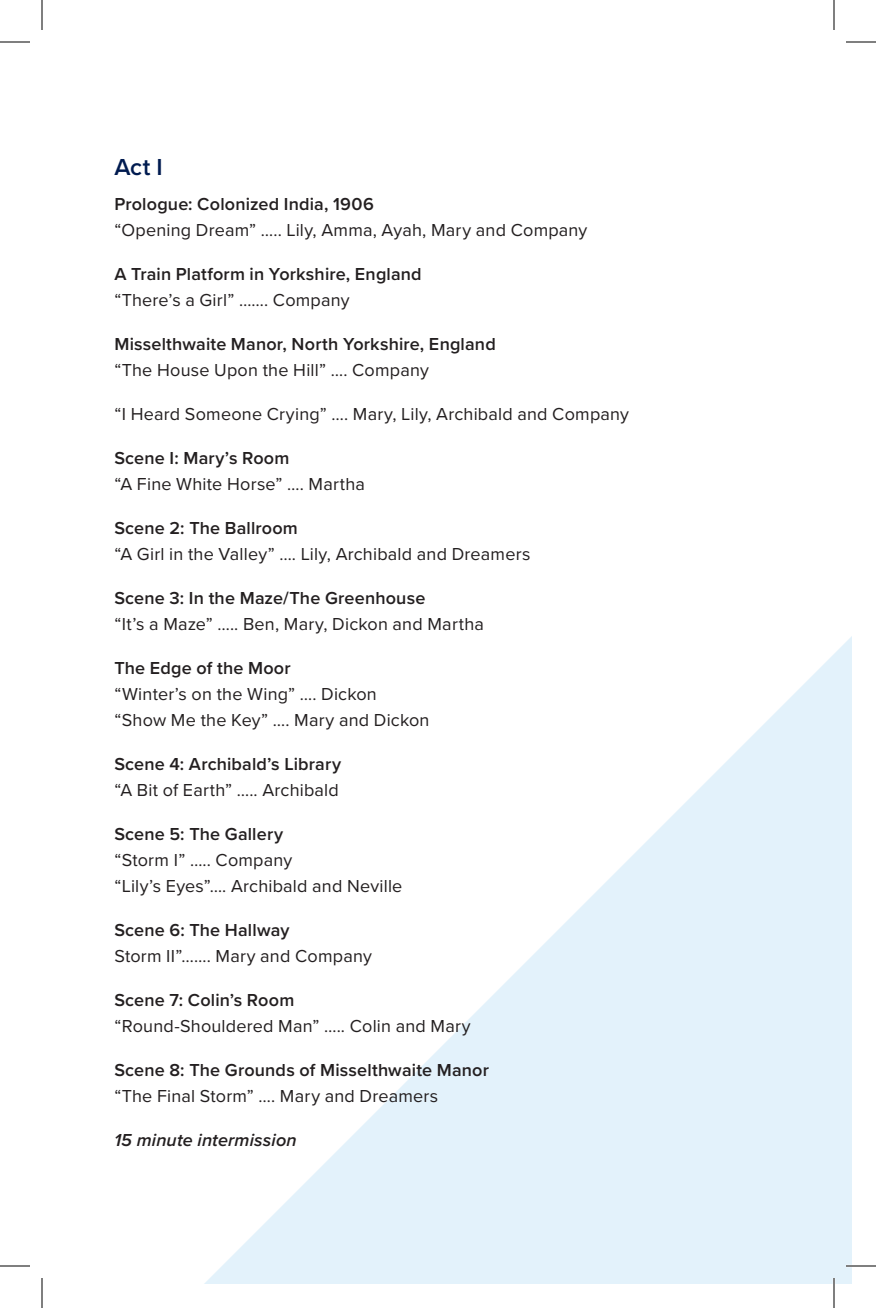
<style>
.page{position:relative;width:876px;height:1308px;background:#fff}
.page>*{position:absolute;margin:0;border:0;box-sizing:border-box;transform-origin:0 0}
.Heading_4{font:600 24px "Proxima Nova";color:#001b50}
.Body_-_NoSpcAftr{font:18px "Proxima Nova";letter-spacing:.01em;color:#231f20}
.Body_-_NoSpcAftr-2{font:600 18px "Proxima Nova";letter-spacing:.01em;color:#231f20}
.Body_-_NoSpcAftr-3{font:italic 600 18px "Proxima Nova";letter-spacing:.01em;color:#231f20}
</style>
<div class="page">
<svg style="left:204px;top:636px;width:648px;height:648px"></svg>
<hr style="left:846px;top:1265px;width:30px;height:2px;background:#fff">
<hr style="left:833px;top:1278px;width:2px;height:30px;background:#fff">
<hr style="left:0;top:42px;width:30px;height:1px;background:#000">
<hr style="left:846px;top:42px;width:30px;height:1px;background:#000">
<hr style="left:0;top:1266px;width:30px;height:1px;background:#000">
<hr style="left:846px;top:1266px;width:30px;height:1px;background:#000">
<hr style="left:42px;top:0;width:1px;height:30px;background:#000">
<hr style="left:42px;top:1278px;width:1px;height:30px;background:#000">
<hr style="left:834px;top:0;width:1px;height:30px;background:#000">
<hr style="left:834px;top:1278px;width:1px;height:30px;background:#000">
<p class="Heading_4" style="left:114px;top:153px;width:50px">Act I</p>
<p class="Body_-_NoSpcAftr-2" style="left:114px;top:193px;width:261px">Prologue: Colonized India, 1906</p>
<p class="Body_-_NoSpcAftr" style="left:114px;top:219px;width:475px">“Opening Dream” ….. Lily, Amma, Ayah, Mary and Company</p>
<p class="Body_-_NoSpcAftr-2" style="left:114px;top:263px;width:309px">A Train Platform in Yorkshire, England</p>
<p class="Body_-_NoSpcAftr" style="left:114px;top:289px;width:237px">“There’s a Girl” ……. Company</p>
<p class="Body_-_NoSpcAftr-2" style="left:114px;top:333px;width:383px">Misselthwaite Manor, North Yorkshire, England</p>
<p class="Body_-_NoSpcAftr" style="left:114px;top:359px;width:316px">“The House Upon the Hill” …. Company</p>
<p class="Body_-_NoSpcAftr" style="left:114px;top:403px;width:516px">“I Heard Someone Crying” …. Mary, Lily, Archibald and Company</p>
<p class="Body_-_NoSpcAftr-2" style="left:114px;top:447px;width:177px">Scene I: Mary’s Room</p>
<p class="Body_-_NoSpcAftr" style="left:114px;top:473px;width:252px">“A Fine White Horse” …. Martha</p>
<p class="Body_-_NoSpcAftr-2" style="left:114px;top:517px;width:185px">Scene 2: The Ballroom</p>
<p class="Body_-_NoSpcAftr" style="left:114px;top:543px;width:418px">“A Girl in the Valley” …. Lily, Archibald and Dreamers</p>
<p class="Body_-_NoSpcAftr-2" style="left:114px;top:587px;width:313px">Scene 3: In the Maze/The Greenhouse</p>
<p class="Body_-_NoSpcAftr" style="left:114px;top:613px;width:371px">“It’s a Maze” ….. Ben, Mary, Dickon and Martha</p>
<p class="Body_-_NoSpcAftr-2" style="left:114px;top:657px;width:178px">The Edge of the Moor</p>
<p class="Body_-_NoSpcAftr" style="left:114px;top:683px;width:264px">“Winter’s on the Wing” …. Dickon</p>
<p class="Body_-_NoSpcAftr" style="left:114px;top:709px;width:317px">“Show Me the Key” …. Mary and Dickon</p>
<p class="Body_-_NoSpcAftr-2" style="left:114px;top:753px;width:228px">Scene 4: Archibald’s Library</p>
<p class="Body_-_NoSpcAftr" style="left:114px;top:779px;width:226px">“A Bit of Earth” ….. Archibald</p>
<p class="Body_-_NoSpcAftr-2" style="left:114px;top:823px;width:170px">Scene 5: The Gallery</p>
<p class="Body_-_NoSpcAftr" style="left:114px;top:849px;width:180px">“Storm I” ….. Company</p>
<p class="Body_-_NoSpcAftr" style="left:114px;top:875px;width:290px">“Lily’s Eyes”…. Archibald and Neville</p>
<p class="Body_-_NoSpcAftr-2" style="left:114px;top:919px;width:177px">Scene 6: The Hallway</p>
<p class="Body_-_NoSpcAftr" style="left:114px;top:945px;width:259px">Storm II”……. Mary and Company</p>
<p class="Body_-_NoSpcAftr-2" style="left:114px;top:989px;width:181px">Scene 7: Colin’s Room</p>
<p class="Body_-_NoSpcAftr" style="left:114px;top:1015px;width:358px">“Round-Shouldered Man” ….. Colin and Mary</p>
<p class="Body_-_NoSpcAftr-2" style="left:114px;top:1059px;width:376px">Scene 8: The Grounds of Misselthwaite Manor</p>
<p class="Body_-_NoSpcAftr" style="left:114px;top:1085px;width:325px">“The Final Storm” …. Mary and Dreamers</p>
<p class="Body_-_NoSpcAftr-3" style="left:114px;top:1129px;width:184px">15 minute intermission</p>
</div>
